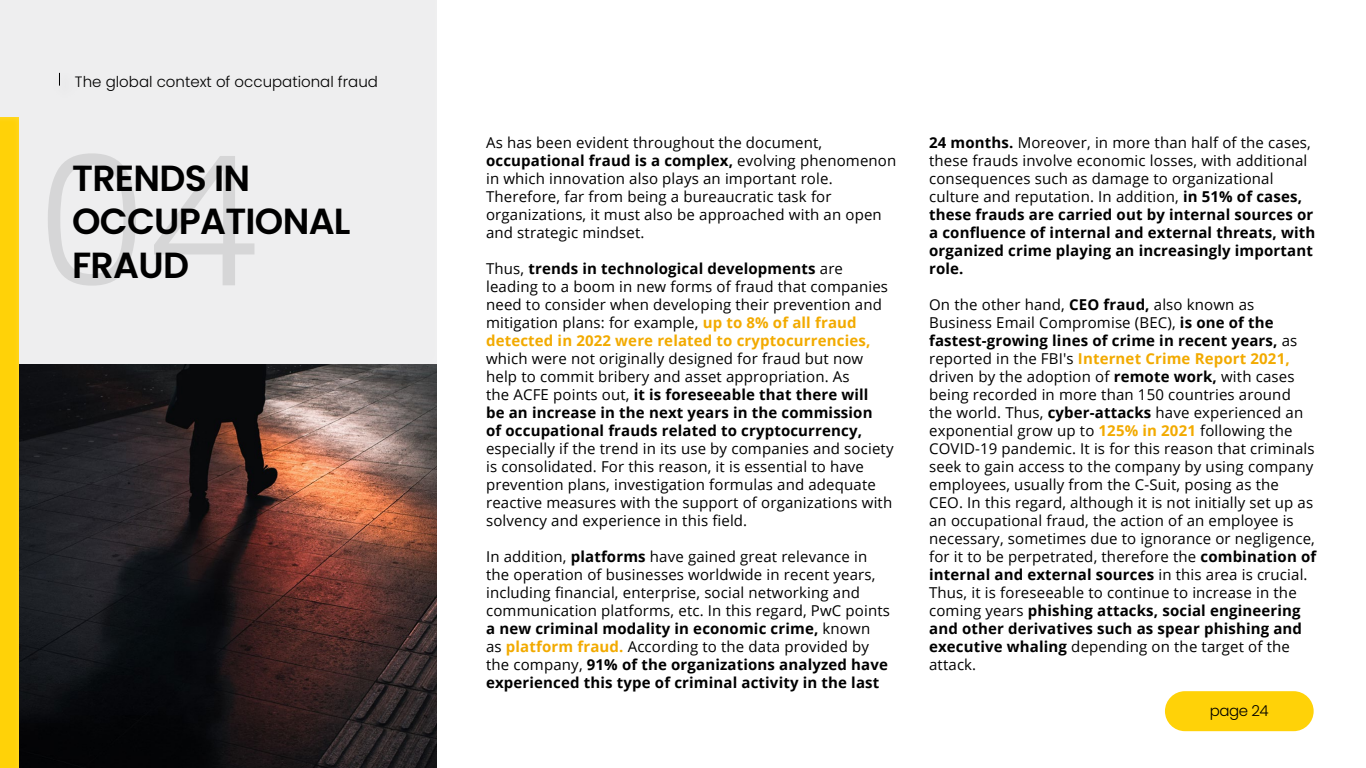
<style>
.page{position:relative;width:1366px;height:768px;background:#fff}
.page>*{position:absolute;margin:0;border:0;box-sizing:border-box;transform-origin:0 0}
.t1{font:300 181.5px "Poppins";color:#000}
.t2{font:600 36.3px/43.6px "Poppins";letter-spacing:-.02em;color:#000}
.t3{font:15px/18px "Open Sans";letter-spacing:.01em;color:#000}
.t4{font:700 15px/18px "Open Sans";letter-spacing:.01em;color:#000}
.t5{font:300 15px "Poppins";color:#000}
.s1{font-weight:700}
.s2{font-weight:700;color:#f2aa00}
.s3{font-weight:400}
</style>
<div class="page">
<img style="left:28px;top:365px;width:409px;height:403px">
<div style="left:0;top:0;width:446px;height:365px;background:#eeeeef"></div>
<div style="left:0;top:110px;width:28px;height:658px;background:#fff;opacity:.18"></div>
<div style="left:1165px;top:691px;width:149px;height:40px;background:#ffd208;border-radius:20px"></div>
<svg style="left:59px;top:73px;width:1px;height:13px"></svg>
<p class="t5" style="left:75px;top:73px;width:305px">The global context of occupational fraud</p>
<h1 class="t1" style="left:36px;top:117px;width:225px">04</h1>
<h2 class="t2" style="left:72px;top:156px;width:280px">TRENDS IN<br>OCCUPATIONAL<br>FRAUD</h2>
<p class="t3" style="left:486px;top:133px;width:412px">As has been evident throughout the document, <span class="s1">occupational fraud is a complex,</span> evolving phenomenon in which innovation also plays an important role.<br>Therefore, far from being a bureaucratic task for organizations, it must also be approached with an open and strategic mindset.</p>
<p class="t3" style="left:486px;top:259px;width:404px">Thus, <span class="s1">trends in technological developments</span> are leading to a boom in new forms of fraud that companies need to consider when developing their prevention and mitigation plans: for example, <span class="s2">up to 8% of all fraud detected in 2022 were related to cryptocurrencies,</span></p>
<p class="t4" style="left:486px;top:349px;width:388px"><span class="s3">which were not originally designed for fraud but now help to commit bribery and asset appropriation. As the ACFE points out,</span> it is foreseeable that there will be an increase in the next years in the commission of occupational frauds related to cryptocurrency,</p>
<p class="t3" style="left:486px;top:439px;width:409px">especially if the trend in its use by companies and society is consolidated. For this reason, it is essential to have prevention plans, investigation formulas and adequate reactive measures with the support of organizations with solvency and experience in this field.</p>
<p class="t3" style="left:486px;top:547px;width:406px">In addition, <span class="s1">platforms</span> have gained great relevance in the operation of businesses worldwide in recent years, including financial, enterprise, social networking and communication platforms, etc. In this regard, PwC points <span class="s1">a new criminal modality in economic crime,</span> known<br>as <span class="s2">platform fraud.</span> According to the data provided by the company, <span class="s1">91% of the organizations analyzed have experienced this type of criminal activity in the last</span></p>
<p class="t4" style="left:929px;top:133px;width:388px">24 months. <span class="s3">Moreover, in more than half of the cases, these frauds involve economic losses, with additional consequences such as damage to organizational culture and reputation. In addition,</span> in 51% of cases, these frauds are carried out by internal sources or a confluence of internal and external threats, with organized crime playing an increasingly important role.</p>
<p class="t3" style="left:929px;top:295px;width:389px">On the other hand, <span class="s1">CEO fraud,</span> also known as Business Email Compromise (BEC), <span class="s1">is one of the fastest-growing lines of crime in recent years,</span> as reported in the FBI's <span class="s2">Internet Crime Report 2021, </span>driven by the adoption of <span class="s1">remote work,</span> with cases being recorded in more than 150 countries around the world. Thus, <span class="s1">cyber-attacks</span> have experienced an exponential grow up to <span class="s2">125% in 2021</span> following the COVID-19 pandemic. It is for this reason that criminals seek to gain access to the company by using company employees, usually from the C-Suit, posing as the CEO. In this regard, although it is not initially set up as an occupational fraud, the action of an employee is necessary, sometimes due to ignorance or negligence, for it to be perpetrated, therefore the <span class="s1">combination of internal and external sources</span> in this area is crucial.<br>Thus, it is foreseeable to continue to increase in the coming years <span class="s1">phishing attacks, social engineering and other derivatives such as spear phishing and executive whaling</span> depending on the target of the attack.</p>
<p class="t5" style="left:1210px;top:702px;width:60px">page 24</p>
</div>
